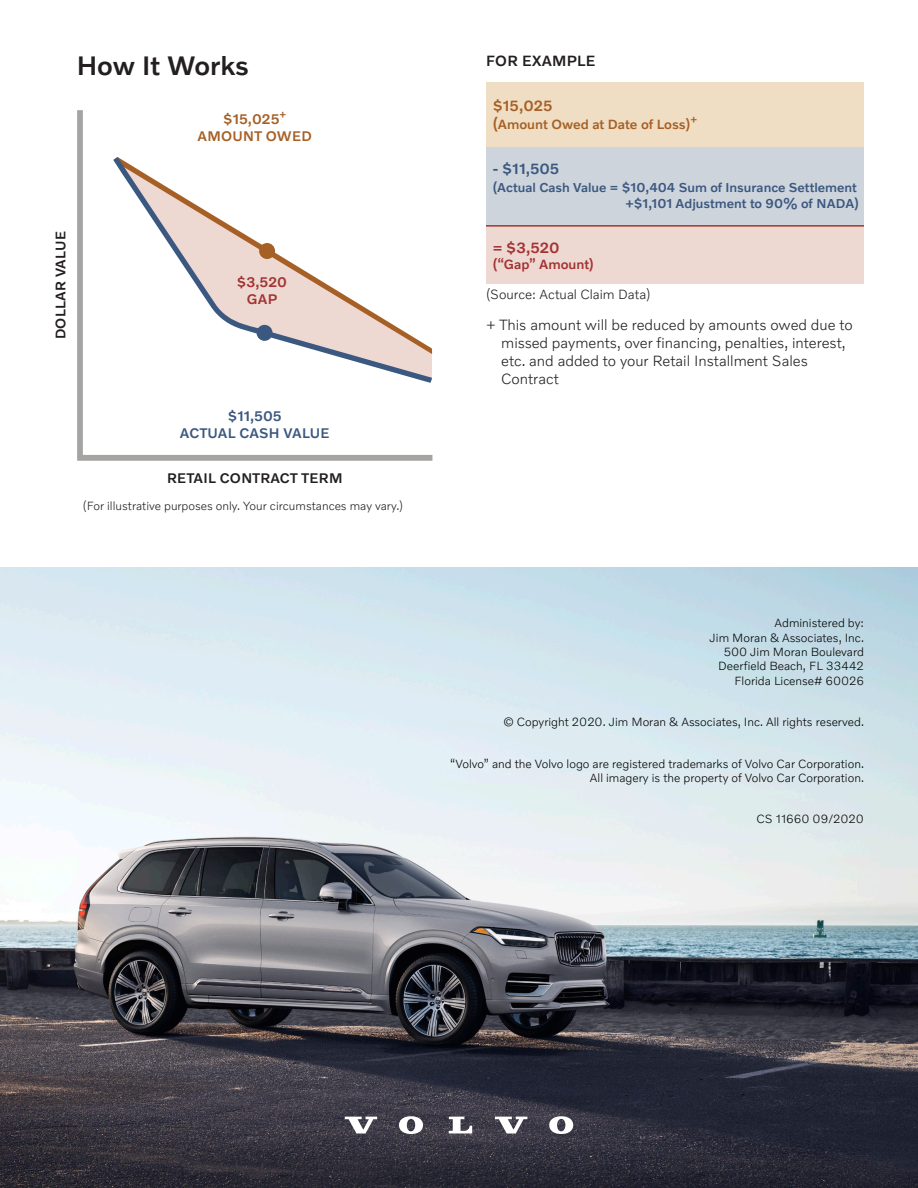
<style>
.page{position:relative;width:918px;height:1188px;background:#fff}
.page>*{position:absolute;margin:0;border:0;box-sizing:border-box;transform-origin:0 0}
.t1{font:500 27px "Volvo Novum";color:#231f20}
.t2{font:300 15px/18px "Volvo Novum";color:#231f20}
.t3{font:500 15px "Volvo Novum";letter-spacing:.02em;color:#231f20}
.t4{font:500 15px "Volvo Novum";color:#3b5880}
.t5{font:500 15px "Volvo Novum";color:#a66026}
.t6{font:500 15px "Volvo Novum";color:#a23332}
.t7{font:500 14.1px "Volvo Novum";letter-spacing:.02em;color:#231f20}
.t8{font:500 14.1px "Volvo Novum";color:#3b5880}
.t9{font:500 14.1px "Volvo Novum";letter-spacing:.02em;color:#a66026}
.t10{font:500 14.1px "Volvo Novum";letter-spacing:.01em;color:#a23332}
.t11{font:500 13.5px "Volvo Novum";color:#a66026}
.t12{font:300 13.5px "Volvo Novum";color:#231f20}
.t13{font:500 13.5px "Volvo Novum";color:#a23332}
.t14{font:500 13.05px/16.2px "Volvo Novum";color:#3b5880;text-align:right}
.t15{font:300 12px/14.4px "Volvo Novum";color:#040503;text-align:right}
.t16{font:300 12px "Volvo Novum";color:#231f20}
.s1{font-size:15px}
</style>
<div class="page">
<img style="left:0;top:567px;width:918px;height:621px">
<div style="left:486px;top:225px;width:378px;height:59px;background:#eed8d2"></div>
<div style="left:486px;top:147px;width:378px;height:79px;background:#cdd4dc"></div>
<div style="left:486px;top:82px;width:378px;height:65px;background:#f0dec4"></div>
<svg style="left:345px;top:1117px;width:32px;height:17px"></svg>
<svg style="left:449px;top:1117px;width:23px;height:16px"></svg>
<svg style="left:399px;top:1116px;width:24px;height:18px"></svg>
<svg style="left:495px;top:1117px;width:32px;height:17px"></svg>
<svg style="left:549px;top:1116px;width:24px;height:18px"></svg>
<svg style="left:77px;top:110px;width:355px;height:351px"></svg>
<svg style="left:113px;top:157px;width:319px;height:226px"></svg>
<hr style="left:486px;top:225px;width:378px;height:2px;background:#a23332">
<p class="t7" style="left:52px;top:339px;width:110px;rotate:-90deg">DOLLAR VALUE</p>
<p class="t1" style="left:77px;top:49px;width:174px">How It Works</p>
<p class="t3" style="left:486px;top:51px;width:111px">FOR EXAMPLE</p>
<p class="t5" style="left:493px;top:96px;width:61px">$15,025</p>
<p class="t11" style="left:493px;top:115px;width:206px"><span class="s1">(</span>Amount Owed at Date of Loss)<sup>+</sup></p>
<p class="t4" style="left:493px;top:159px;width:68px">- $11,505</p>
<p class="t14" style="left:493px;top:179px;width:368px">(Actual Cash Value = $10,404 Sum of Insurance Settlement +$1,101 Adjustment to 90% of NADA)</p>
<p class="t6" style="left:493px;top:238px;width:68px">= $3,520</p>
<p class="t13" style="left:493px;top:256px;width:103px">(“Gap” Amount)</p>
<p class="t12" style="left:486px;top:286px;width:166px">(Source: Actual Claim Data)</p>
<p class="t2" style="left:501px;top:316px;width:353px;text-indent:-15px">+ This amount will be reduced by amounts owed due to missed payments, over financing, penalties, interest, etc. and added to your Retail Installment Sales Contract</p>
<p class="t9" style="left:223px;top:110px;width:65px">$15,025<sup>+</sup></p>
<p class="t9" style="left:198px;top:127px;width:116px">AMOUNT OWED</p>
<p class="t10" style="left:237px;top:274px;width:51px">$3,520</p>
<p class="t10" style="left:247px;top:291px;width:32px">GAP</p>
<p class="t8" style="left:228px;top:407px;width:55px">$11,505</p>
<p class="t8" style="left:180px;top:424px;width:151px">ACTUAL CASH VALUE</p>
<p class="t7" style="left:167px;top:469px;width:177px">RETAIL CONTRACT TERM</p>
<p class="t16" style="left:83px;top:499px;width:322px">(For illustrative purposes only. Your circumstances may vary.)</p>
<p class="t15" style="left:710px;top:615px;width:156px">Administered by:<br>Jim Moran &amp; Associates, Inc.<br>500 Jim Moran Boulevard<br>Deerfield Beach, FL 33442<br>Florida License# 60026</p>
<p class="t15" style="left:503px;top:714px;width:362px">© Copyright 2020. Jim Moran &amp; Associates, Inc. All rights reserved.</p>
<p class="t15" style="left:450px;top:756px;width:415px">“Volvo” and the Volvo logo are registered trademarks of Volvo Car Corporation.<br>All imagery is the property of Volvo Car Corporation.</p>
<p class="t15" style="left:756px;top:812px;width:109px">CS 11660 09/2020</p>
</div>
